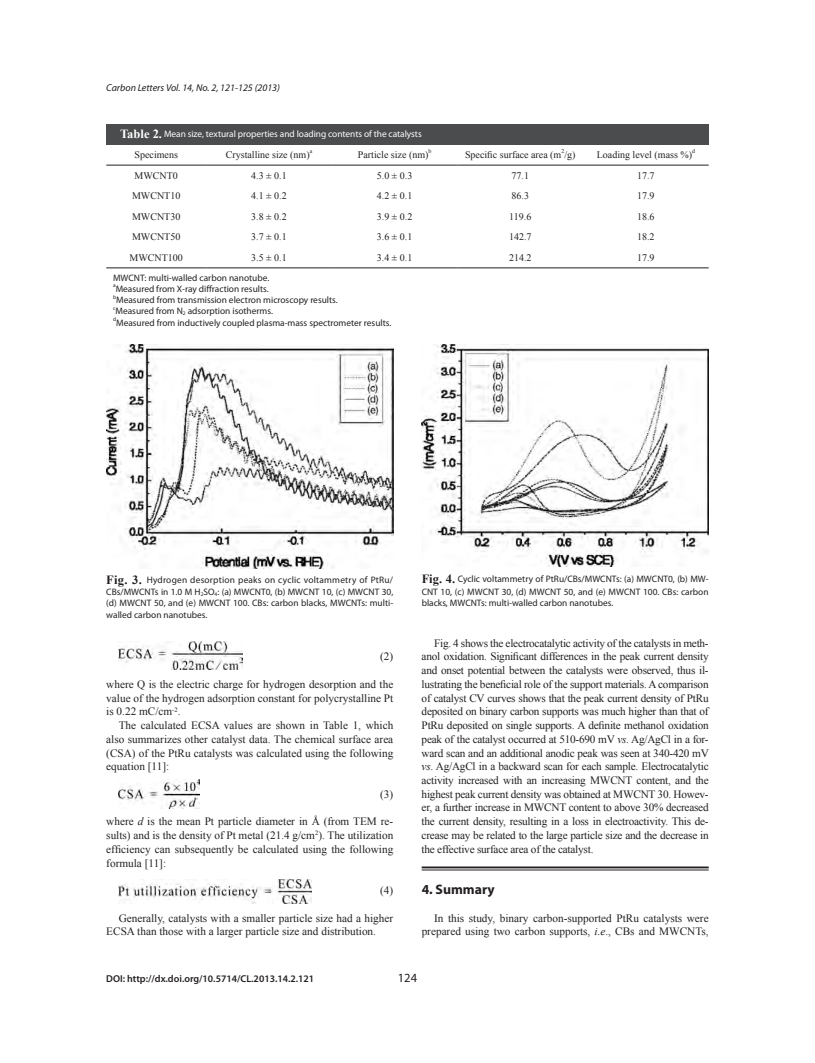
<style>
.page{position:relative;width:815px;height:1063px;background:#fff}
.page>*{position:absolute;margin:0;border:0;box-sizing:border-box;transform-origin:0 0}
.본문대{font:700 13.75px "Myriad Pro";color:#231f20}
.t1{font:12.5px "Myriad Pro";color:#231f20}
.본문{font:11.25px/13.8px "Times New Roman";color:#231f20;text-align:justify}
.Cellboby{font:10px "Times New Roman";color:#231f20}
.t2{font:600 10px "Myriad Pro";color:#231f20}
.t3{font:italic 10px "Myriad Pro";color:#231f20}
.Figure{font:9.38px/11.2px "Myriad Pro";color:#231f20}
.표밑설명{font:9.38px "Myriad Pro";color:#231f20}
.Figure-2{font:9.38px/12.2px "Myriad Pro";letter-spacing:.02em;color:#231f20}
.Table{font:9.38px "Myriad Pro";letter-spacing:-.005em;color:#fff}
.Cellboby-2{font:5.88px "Times New Roman";color:#231f20}
.표밑설명-2{font:5.5px "Myriad Pro";color:#231f20}
.s1{font-family:"Times New Roman";font-weight:700;font-size:12.5px}
.s2{font-size:5.5px}
.s3{font-style:italic}
</style>
<div class="page">
<img style="left:119px;top:642px;width:123px;height:27px">
<img style="left:119px;top:779px;width:81px;height:30px">
<img style="left:119px;top:879px;width:193px;height:24px">
<div style="left:106px;top:124px;width:603px;height:21px;background:#4b4c4d"></div>
<hr style="left:106px;top:165px;width:100px;height:1px;background:#231f20">
<hr style="left:206px;top:165px;width:126px;height:1px;background:#231f20">
<hr style="left:332px;top:165px;width:125px;height:1px;background:#231f20">
<hr style="left:457px;top:165px;width:126px;height:1px;background:#231f20">
<hr style="left:583px;top:165px;width:126px;height:1px;background:#231f20">
<hr style="left:106px;top:268px;width:100px;height:1px;background:#231f20">
<hr style="left:206px;top:268px;width:126px;height:1px;background:#231f20">
<hr style="left:332px;top:268px;width:125px;height:1px;background:#231f20">
<hr style="left:457px;top:268px;width:126px;height:1px;background:#231f20">
<hr style="left:583px;top:268px;width:126px;height:1px;background:#231f20">
<img style="left:106px;top:344px;width:287px;height:225px">
<img style="left:422px;top:344px;width:287px;height:222px">
<hr style="left:422px;top:867px;width:287px;height:1px;background:#231f20">
<hr style="left:422px;top:870px;width:287px;height:1px;background:#231f20">
<p class="t3" style="left:106px;top:82px;width:175px">Carbon Letters Vol. 14, No. 2, 121-125 (2013)</p>
<p class="Table" style="left:120px;top:129px;width:303px"><span class="s1">Table 2.</span> Mean size, textural properties and loading contents of the catalysts</p>
<p class="Cellboby" style="left:135px;top:148px;width:45px">Specimens</p>
<p class="Cellboby" style="left:226px;top:148px;width:85px">Crystalline size (nm)</p>
<p class="Cellboby-2" style="left:310px;top:147px;width:4px">a</p>
<p class="Cellboby" style="left:358px;top:148px;width:72px">Particle size (nm)</p>
<p class="Cellboby-2" style="left:428px;top:147px;width:4px">b</p>
<p class="Cellboby" style="left:465px;top:148px;width:112px">Specific surface area (m /g)</p>
<p class="Cellboby-2" style="left:561px;top:147px;width:4px">2</p>
<p class="Cellboby" style="left:597px;top:148px;width:97px">Loading level (mass %)</p>
<p class="Cellboby-2" style="left:692px;top:147px;width:4px">d</p>
<p class="Cellboby" style="left:135px;top:169px;width:45px">MWCNT0</p>
<p class="Cellboby" style="left:251px;top:169px;width:37px">4.3 ± 0.1</p>
<p class="Cellboby" style="left:377px;top:169px;width:37px">5.0 ± 0.3</p>
<p class="Cellboby" style="left:511px;top:169px;width:19px">77.1</p>
<p class="Cellboby" style="left:637px;top:169px;width:19px">17.7</p>
<p class="Cellboby" style="left:132px;top:189px;width:50px">MWCNT10</p>
<p class="Cellboby" style="left:251px;top:189px;width:37px">4.1 ± 0.2</p>
<p class="Cellboby" style="left:377px;top:189px;width:37px">4.2 ± 0.1</p>
<p class="Cellboby" style="left:511px;top:189px;width:19px">86.3</p>
<p class="Cellboby" style="left:637px;top:189px;width:19px">17.9</p>
<p class="Cellboby" style="left:132px;top:210px;width:50px">MWCNT30</p>
<p class="Cellboby" style="left:251px;top:210px;width:37px">3.8 ± 0.2</p>
<p class="Cellboby" style="left:377px;top:210px;width:37px">3.9 ± 0.2</p>
<p class="Cellboby" style="left:509px;top:210px;width:24px">119.6</p>
<p class="Cellboby" style="left:637px;top:210px;width:19px">18.6</p>
<p class="Cellboby" style="left:132px;top:230px;width:50px">MWCNT50</p>
<p class="Cellboby" style="left:251px;top:230px;width:37px">3.7 ± 0.1</p>
<p class="Cellboby" style="left:377px;top:230px;width:37px">3.6 ± 0.1</p>
<p class="Cellboby" style="left:509px;top:230px;width:24px">142.7</p>
<p class="Cellboby" style="left:637px;top:230px;width:19px">18.2</p>
<p class="Cellboby" style="left:130px;top:251px;width:55px">MWCNT100</p>
<p class="Cellboby" style="left:251px;top:251px;width:37px">3.5 ± 0.1</p>
<p class="Cellboby" style="left:377px;top:251px;width:37px">3.4 ± 0.1</p>
<p class="Cellboby" style="left:509px;top:251px;width:24px">214.2</p>
<p class="Cellboby" style="left:637px;top:251px;width:19px">17.9</p>
<p class="표밑설명" style="left:113px;top:272px;width:158px">MWCNT: multi-walled carbon nanotube.</p>
<p class="표밑설명-2" style="left:113px;top:282px;width:4px">a</p>
<p class="표밑설명" style="left:116px;top:283px;width:155px">Measured from X-ray diffraction results.</p>
<p class="표밑설명-2" style="left:113px;top:293px;width:5px">b</p>
<p class="표밑설명" style="left:116px;top:294px;width:223px">Measured from transmission electron microscopy results.</p>
<p class="표밑설명-2" style="left:113px;top:305px;width:4px">c</p>
<p class="표밑설명" style="left:115px;top:305px;width:159px">Measured from N<span class="s2">2</span> adsorption isotherms.</p>
<p class="표밑설명-2" style="left:113px;top:316px;width:5px">d</p>
<p class="표밑설명" style="left:116px;top:317px;width:277px">Measured from inductively coupled plasma-mass spectrometer results.</p>
<p class="Figure-2" style="left:106px;top:574px;width:289px"><span class="s1">Fig. 3.</span> Hydrogen desorption peaks on cyclic voltammetry of PtRu/<br>CBs/MWCNTs in 1.0 M H<span class="s2">2</span>SO<span class="s2">4</span>: (a) MWCNT0, (b) MWCNT 10, (c) MWCNT 30,</p>
<p class="Figure" style="left:106px;top:598px;width:288px">(d) MWCNT 50, and (e) MWCNT 100. CBs: carbon blacks, MWCNTs: multi&shy;walled carbon nanotubes.</p>
<p class="본문" style="left:380px;top:649px;width:15px">(2)</p>
<p class="본문" style="left:106px;top:677px;width:289px">where Q is the electric charge for hydrogen desorption and the value of the hydrogen adsorption constant for polycrystalline Pt is 0.22 mC/cm<sup>-2</sup>.</p>
<p class="본문" style="left:106px;top:718px;width:289px;text-indent:12px">The calculated ECSA values are shown in Table 1, which also summarizes other catalyst data. The chemical surface area (CSA) of the PtRu catalysts was calculated using the following equation [11]:</p>
<p class="본문" style="left:380px;top:787px;width:15px">(3)</p>
<p class="본문" style="left:106px;top:814px;width:289px">where <span class="s3">d</span> is the mean Pt particle diameter in Å (from TEM re&shy;sults) and is the density of Pt metal (21.4 g/cm<sup>2</sup>). The utilization efficiency can subsequently be calculated using the following formula [11]:</p>
<p class="본문" style="left:380px;top:883px;width:15px">(4)</p>
<p class="본문" style="left:106px;top:911px;width:288px;text-indent:12px">Generally, catalysts with a smaller particle size had a higher<br>ECSA than those with a larger particle size and distribution.</p>
<p class="Figure" style="left:422px;top:573px;width:288px;line-height:12.2px"><span class="s1">Fig. 4.</span> Cyclic voltammetry of PtRu/CBs/MWCNTs: (a) MWCNT0, (b) MW-<br>CNT 10, (c) MWCNT 30, (d) MWCNT 50, and (e) MWCNT 100. CBs: carbon</p>
<p class="Figure" style="left:422px;top:597px;width:193px">blacks, MWCNTs: multi-walled carbon nanotubes.</p>
<p class="본문" style="left:422px;top:636px;width:289px;text-indent:12px">Fig. 4 shows the electrocatalytic activity of the catalysts in meth&shy;anol oxidation. Significant differences in the peak current density and onset potential between the catalysts were observed, thus il&shy;lustrating the beneficial role of the support materials. A comparison of catalyst CV curves shows that the peak current density of PtRu deposited on binary carbon supports was much higher than that of PtRu deposited on single supports. A definite methanol oxidation peak of the catalyst occurred at 510-690 mV <span class="s3">vs</span>. Ag/AgCl in a for&shy;ward scan and an additional anodic peak was seen at 340-420 mV <span class="s3">vs</span>. Ag/AgCl in a backward scan for each sample. Electrocatalytic activity increased with an increasing MWCNT content, and the highest peak current density was obtained at MWCNT 30. Howev&shy;er, a further increase in MWCNT content to above 30% decreased the current density, resulting in a loss in electroactivity. This de&shy;crease may be related to the large particle size and the decrease in the effective surface area of the catalyst.</p>
<p class="본문대" style="left:422px;top:880px;width:74px">4. Summary</p>
<p class="본문" style="left:422px;top:911px;width:289px;text-align:right">In this study, binary carbon-supported PtRu catalysts were prepared using two carbon supports, <span class="s3">i.e</span>., CBs and MWCNTs,</p>
<p class="t2" style="left:106px;top:972px;width:210px">DOI: http://dx.doi.org/10.5714/CL.2013.14.2.121</p>
<p class="t1" style="left:398px;top:970px;width:21px">124</p>
</div>
